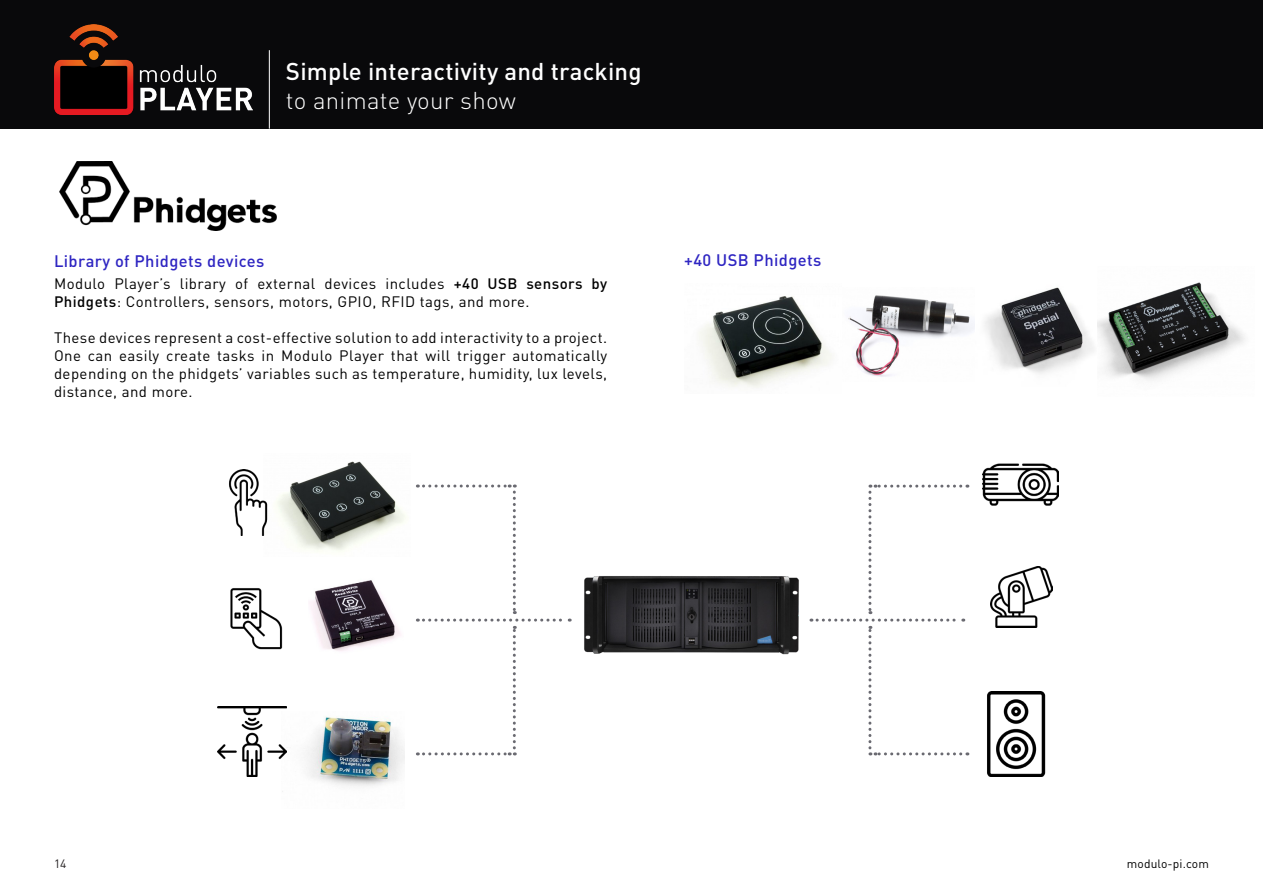
<style>
.page{position:relative;width:1263px;height:893px;background:#fff}
.page>*{position:absolute;margin:0;border:0;box-sizing:border-box;transform-origin:0 0}
.t1{font:500 24px "DIN Pro";letter-spacing:.01em;color:#fff}
.t2{font:300 24px "DIN Pro";letter-spacing:.01em;color:#fff}
.t3{font:500 16.5px "DIN Pro";letter-spacing:.025em;color:#2f26c2}
.t4{font:15px/18px "DIN Pro";letter-spacing:.03em;color:#000}
.t5{font:12px "DIN Pro";letter-spacing:.01em;color:#000}
.t6{font:12px "DIN Pro";color:#231f20}
.s1{font-weight:500}
</style>
<div class="page">
<div style="left:0;top:0;width:1263px;height:129px;background:#09090b"></div>
<hr style="left:269px;top:50px;width:1px;height:79px;background:#fff">
<img style="left:60px;top:161px;width:216px;height:70px">
<img style="left:281px;top:461px;width:125px;height:91px">
<img style="left:848px;top:295px;width:127px;height:82px">
<img style="left:699px;top:296px;width:133px;height:92px">
<img style="left:282px;top:716px;width:122px;height:76px">
<img style="left:984px;top:287px;width:110px;height:87px">
<img style="left:584px;top:576px;width:215px;height:79px">
<img style="left:991px;top:566px;width:61px;height:62px">
<img style="left:982px;top:463px;width:76px;height:43px">
<img style="left:987px;top:691px;width:59px;height:86px">
<img style="left:229px;top:469px;width:52px;height:67px">
<img style="left:230px;top:588px;width:53px;height:62px">
<img style="left:217px;top:707px;width:70px;height:69px">
<img style="left:309px;top:580px;width:92px;height:71px">
<img style="left:1097px;top:282px;width:148px;height:98px">
<svg style="left:417px;top:484px;width:153px;height:271px"></svg>
<svg style="left:811px;top:485px;width:157px;height:270px"></svg>
<img style="left:54px;top:24px;width:199px;height:91px">
<p class="t1" style="left:286px;top:56px;width:357px">Simple interactivity and tracking</p>
<p class="t2" style="left:286px;top:85px;width:231px">to animate your show</p>
<p class="t3" style="left:54px;top:251px;width:212px">Library of Phidgets devices</p>
<p class="t4" style="left:54px;top:274px;width:555px">Modulo Player’s library of external devices includes <span class="s1">+40 USB sensors by<br>Phidgets</span>: Controllers, sensors, motors, GPIO, RFID tags, and more.</p>
<p class="t4" style="left:54px;top:328px;width:555px;text-align:justify">These devices represent a cost-effective solution to add interactivity to a project.<br>One can easily create tasks in Modulo Player that will trigger automatically depending on the phidgets’ variables such as temperature, humidity, lux levels, distance, and more.</p>
<p class="t3" style="left:684px;top:249px;width:139px">+40 USB Phidgets</p>
<p class="t6" style="left:54px;top:855px;width:14px">14</p>
<p class="t5" style="left:1127px;top:856px;width:84px">modulo-pi.com</p>
</div>
